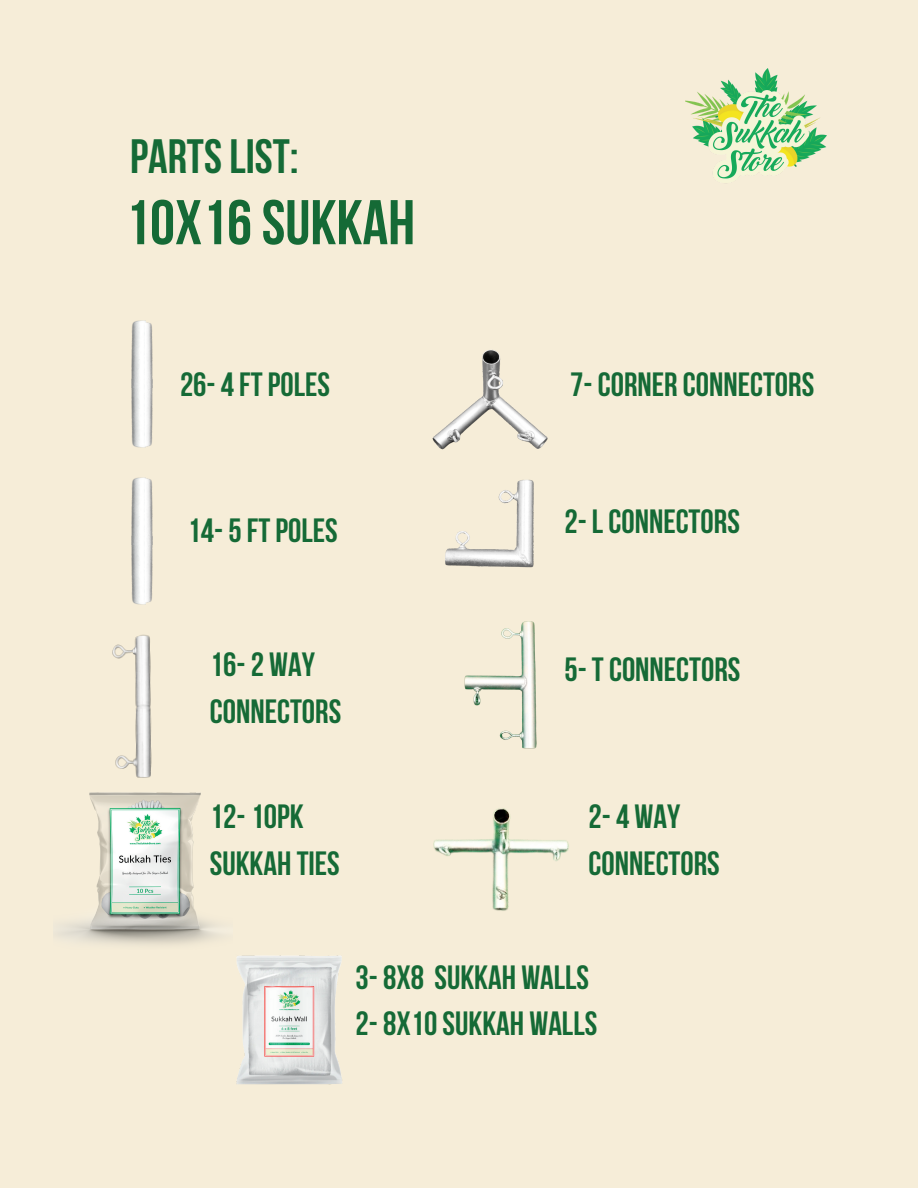
<style>
.page{position:relative;width:918px;height:1188px;background:#f6edd8}
.page>*{position:absolute;margin:0;border:0;box-sizing:border-box;transform-origin:0 0}
.t1{font:700 63px "Bebas Neue";color:#156a36}
.t2{font:700 48px "Bebas Neue";color:#156a36}
.t3{font:700 33.6px "Bebas Neue";color:#156a36}
</style>
<div class="page">
<img style="left:432px;top:350px;width:116px;height:100px">
<img style="left:445px;top:479px;width:89px;height:89px">
<img style="left:112px;top:634px;width:40px;height:131px">
<img style="left:131px;top:388px;width:22px;height:60px">
<img style="left:131px;top:320px;width:22px;height:68px">
<img style="left:464px;top:621px;width:73px;height:128px">
<img style="left:131px;top:545px;width:22px;height:60px">
<img style="left:131px;top:477px;width:22px;height:68px">
<img style="left:433px;top:808px;width:136px;height:103px">
<img style="left:236px;top:955px;width:106px;height:130px">
<img style="left:55px;top:765px;width:164px;height:180px">
<img style="left:685px;top:68px;width:142px;height:111px">
<p class="t2" style="left:130px;top:137px;width:170px">PARTSLIST:</p>
<p class="t1" style="left:125px;top:197px;width:291px">10X16SUKKAH</p>
<p class="t3" style="left:180px;top:371px;width:152px">26-4 FT POLES</p>
<p class="t3" style="left:188px;top:516px;width:152px">14-5 FT POLES</p>
<p class="t3" style="left:210px;top:651px;width:107px">16-2 WAY</p>
<p class="t3" style="left:210px;top:698px;width:133px">CONNECTORS</p>
<p class="t3" style="left:210px;top:803px;width:95px">12-10PK</p>
<p class="t3" style="left:210px;top:850px;width:132px">SUKKAH TIES</p>
<p class="t3" style="left:570px;top:371px;width:245px">7-CORNER CONNECTORS</p>
<p class="t3" style="left:564px;top:508px;width:177px">2- L CONNECTORS</p>
<p class="t3" style="left:564px;top:656px;width:178px">5- T CONNECTORS</p>
<p class="t3" style="left:588px;top:803px;width:93px">2-4 WAY</p>
<p class="t3" style="left:588px;top:850px;width:133px">CONNECTORS</p>
<p class="t3" style="left:356px;top:963px;width:235px">3- 8X8 SUKKAH WALLS</p>
<p class="t3" style="left:356px;top:1010px;width:243px">2- 8X10 SUKKAH WALLS</p>
</div>
